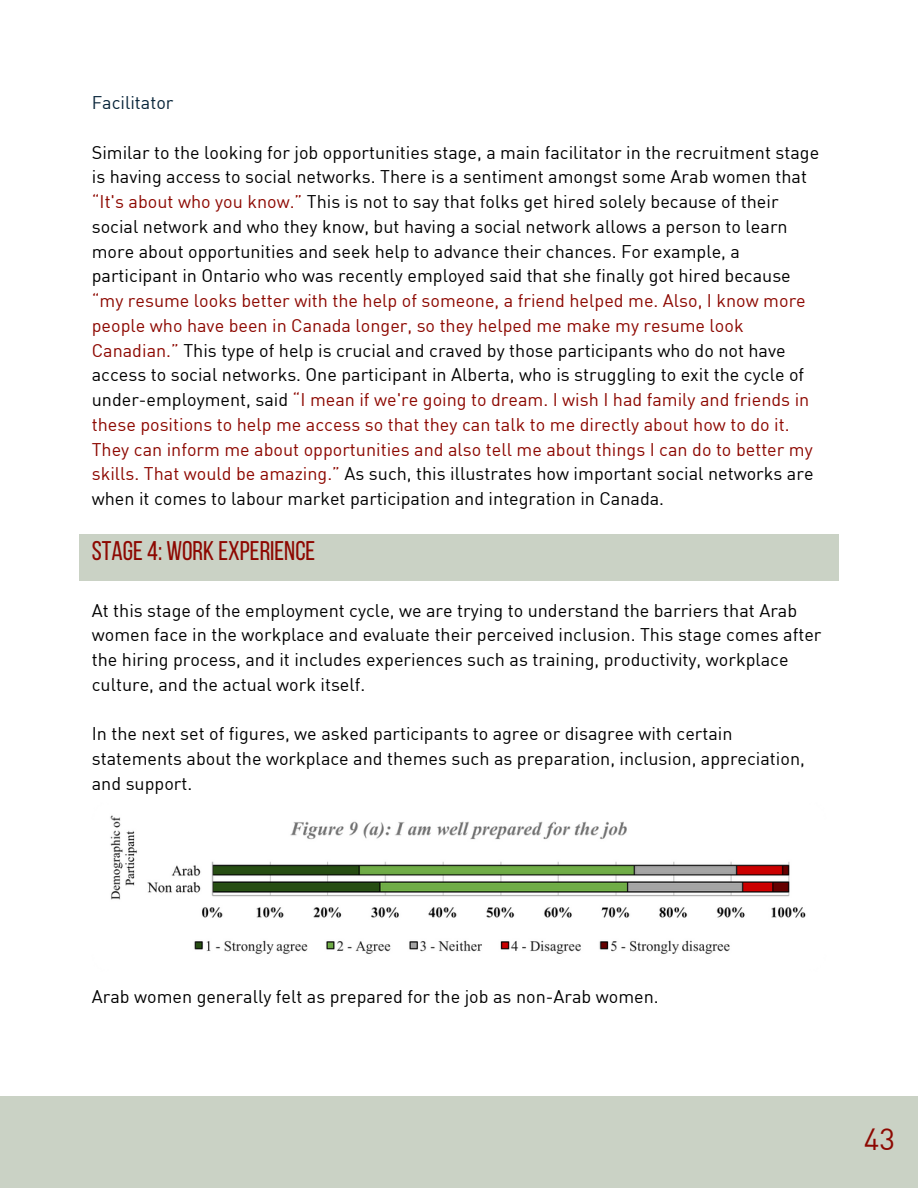
<style>
.page{position:relative;width:918px;height:1188px;background:#fff}
.page>*{position:absolute;margin:0;border:0;box-sizing:border-box;transform-origin:0 0}
.t1{font:30px "DIN";color:#8d0801}
.t2{font:27px "Bebas Neue";color:#8d0801}
.t3{font:18px/24.8px "DIN";color:#000}
.t4{font:18px/24.8px "DIN";color:#8d0801}
.t5{font:18px "DIN";color:#08253a}
.s1{color:#8d0801}
.s2{color:#000}
</style>
<div class="page">
<div style="left:0;top:1096px;width:918px;height:92px;background:#cad2c5"></div>
<div style="left:79px;top:534px;width:760px;height:46px;background:#cad2c5"></div>
<img style="left:110px;top:815px;width:696px;height:139px">
<p class="t5" style="left:92px;top:91px;width:83px">Facilitator</p>
<p class="t3" style="left:92px;top:139px;width:729px">Similar to the looking for job opportunities stage, a main facilitator in the recruitment stage is having access to social networks. There is a sentiment amongst some Arab women that <span class="s1">“It's about who you know.”</span> This is not to say that folks get hired solely because of their social network and who they know, but having a social network allows a person to learn more about opportunities and seek help to advance their chances. For example, a participant in Ontario who was recently employed said that she finally got hired because</p>
<p class="t4" style="left:92px;top:288px;width:723px">“my resume looks better with the help of someone, a friend helped me. Also, I know more people who have been in Canada longer, so they helped me make my resume look Canadian.” <span class="s2">This type of help is crucial and craved by those participants who do not have access to social networks. One participant in Alberta, who is struggling to exit the cycle of under-employment, said</span> “I mean if we're going to dream. I wish I had family and friends in these positions to help me access so that they can talk to me directly about how to do it.<br>They can inform me about opportunities and also tell me about things I can do to better my skills. That would be amazing.” <span class="s2">As such, this illustrates how important social networks are when it comes to labour market participation and integration in Canada.</span></p>
<h2 class="t2" style="left:92px;top:540px;width:225px">STAGE 4: WORK EXPERIENCE</h2>
<p class="t3" style="left:92px;top:597px;width:731px">At this stage of the employment cycle, we are trying to understand the barriers that Arab women face in the workplace and evaluate their perceived inclusion. This stage comes after the hiring process, and it includes experiences such as training, productivity, workplace culture, and the actual work itself.</p>
<p class="t3" style="left:92px;top:721px;width:715px">In the next set of figures, we asked participants to agree or disagree with certain statements about the workplace and themes such as preparation, inclusion, appreciation, and support.</p>
<p class="t3" style="left:92px;top:984px;width:568px">Arab women generally felt as prepared for the job as non-Arab women.</p>
<h1 class="t1" style="left:864px;top:1120px;width:33px">43</h1>
</div>
